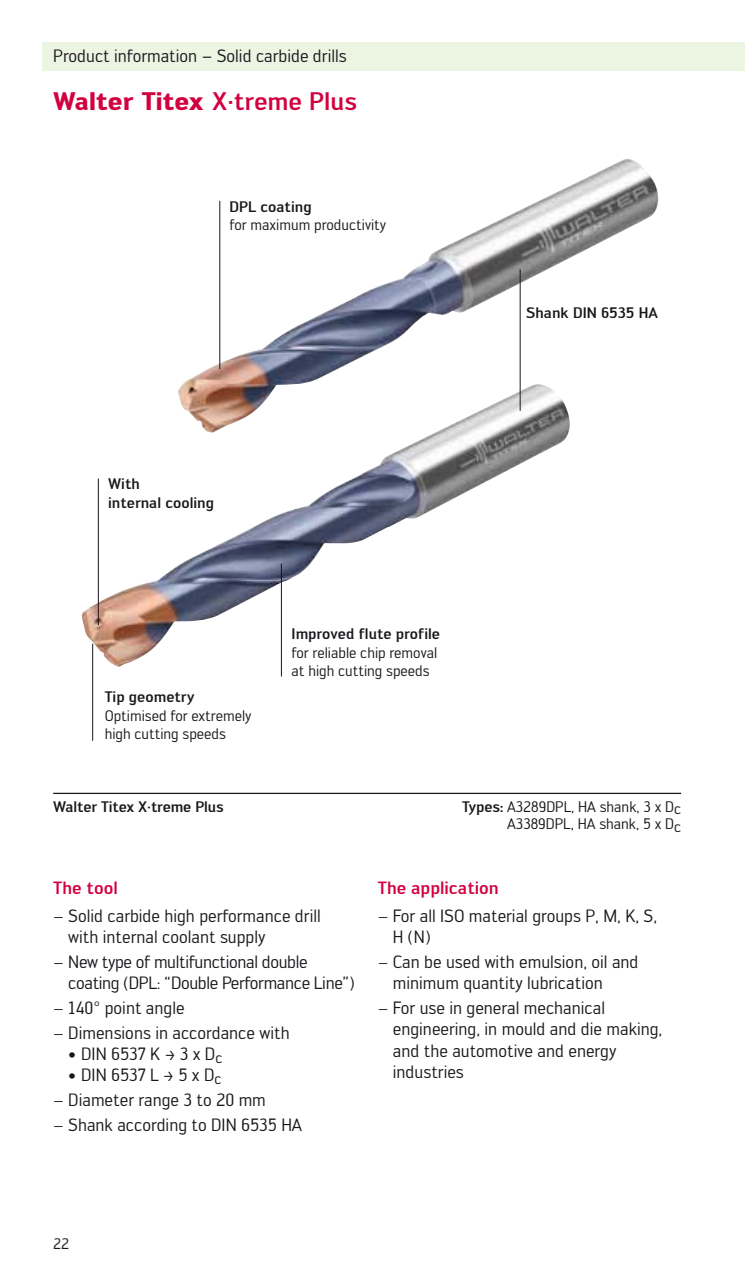
<style>
.page{position:relative;width:745px;height:1276px;background:#fff}
.page>*{position:absolute;margin:0;border:0;box-sizing:border-box;transform-origin:0 0}
.t1{font:700 25px "Walter PRO";color:#d20041}
.t2{font:17.5px/24.8px "Walter PRO";color:#1a171c}
.t3{font:17.5px/24.8px "Walter PRO";letter-spacing:-.02em;color:#1a171c}
.t4{font:15px/18.8px "Walter PRO";color:#1a171c}
.t5{font:500 15px/18.8px "Walter PRO";color:#1a171c}
.s1{font-weight:500}
.s2{font-weight:500;color:#d20041}
</style>
<div class="page">
<div style="left:43px;top:43px;width:701px;height:28px;background:#ecf4e2"></div>
<img style="left:183px;top:159px;width:476px;height:225px">
<img style="left:81px;top:384px;width:489px;height:283px">
<hr style="left:92px;top:643px;width:1px;height:98px;background:#1a171c">
<hr style="left:98px;top:478px;width:1px;height:147px;background:#1a171c">
<hr style="left:219px;top:201px;width:1px;height:168px;background:#1a171c">
<hr style="left:519px;top:269px;width:1px;height:142px;background:#1a171c">
<hr style="left:281px;top:563px;width:1px;height:113px;background:#1a171c">
<hr style="left:53px;top:793px;width:627px;height:1px;background:#1a171c">
<p class="t2" style="left:53px;top:43px;width:295px">Product information – Solid carbide drills</p>
<p class="t1" style="left:53px;top:85px;width:305px">Walter Titex <span class="s1">X·treme Plus</span></p>
<p class="t4" style="left:229px;top:197px;width:158px"><span class="s1">DPL coating<br></span>for maximum productivity</p>
<p class="t5" style="left:108px;top:474px;width:107px">With<br>internal cooling</p>
<p class="t4" style="left:291px;top:624px;width:150px"><span class="s1">Improved flute profile </span>for reliable chip removal at high cutting speeds</p>
<p class="t4" style="left:105px;top:687px;width:148px"><span class="s1">Tip geometry<br></span>Optimised for extremely high cutting speeds</p>
<p class="t5" style="left:526px;top:303px;width:133px">Shank DIN 6535 HA</p>
<p class="t5" style="left:53px;top:796px;width:172px">Walter Titex X·treme Plus</p>
<p class="t4" style="left:462px;top:797px;width:220px;line-height:17.5px;text-align:right"><span class="s1">Types:</span> A3289DPL, HA shank, 3 x Dc<br>A3389DPL, HA shank, 5 x Dc</p>
<p class="t2" style="left:53px;top:873px;width:269px;line-height:28.2px"><span class="s2">The tool<br></span>− Solid carbide high performance drill</p>
<p class="t3" style="left:53px;top:924px;width:256px;text-indent:15px">with internal coolant supply<br>− New type of multifunctional double</p>
<p class="t2" style="left:53px;top:970px;width:303px;text-indent:15px">coating (DPL: “Double Performance Line”) − 140° point angle<br>− Dimensions in accordance with</p>
<p class="t2" style="left:68px;top:1041px;width:155px">• DIN 6537 K ‡ 3 x D<sub>c</sub></p>
<p class="t2" style="left:53px;top:1062px;width:250px;text-indent:15px">• DIN 6537 L ‡ 5 x D<sub>c<br></sub>− Diameter range 3 to 20 mm<br>− Shank according to DIN 6535 HA</p>
<p class="t2" style="left:377px;top:873px;width:281px;line-height:28.2px"><span class="s2">The application<br></span>− For all ISO material groups P, M, K, S,</p>
<p class="t2" style="left:377px;top:924px;width:262px;text-indent:15px">H (N)<br>− Can be used with emulsion, oil and</p>
<p class="t2" style="left:377px;top:970px;width:229px;text-align:right">minimum quantity lubrication<br>− For use in general mechanical</p>
<p class="t2" style="left:392px;top:1018px;width:271px;line-height:21.2px">engineering, in mould and die making, and the automotive and energy industries</p>
<p class="t4" style="left:53px;top:1234px;width:17px">22</p>
</div>
